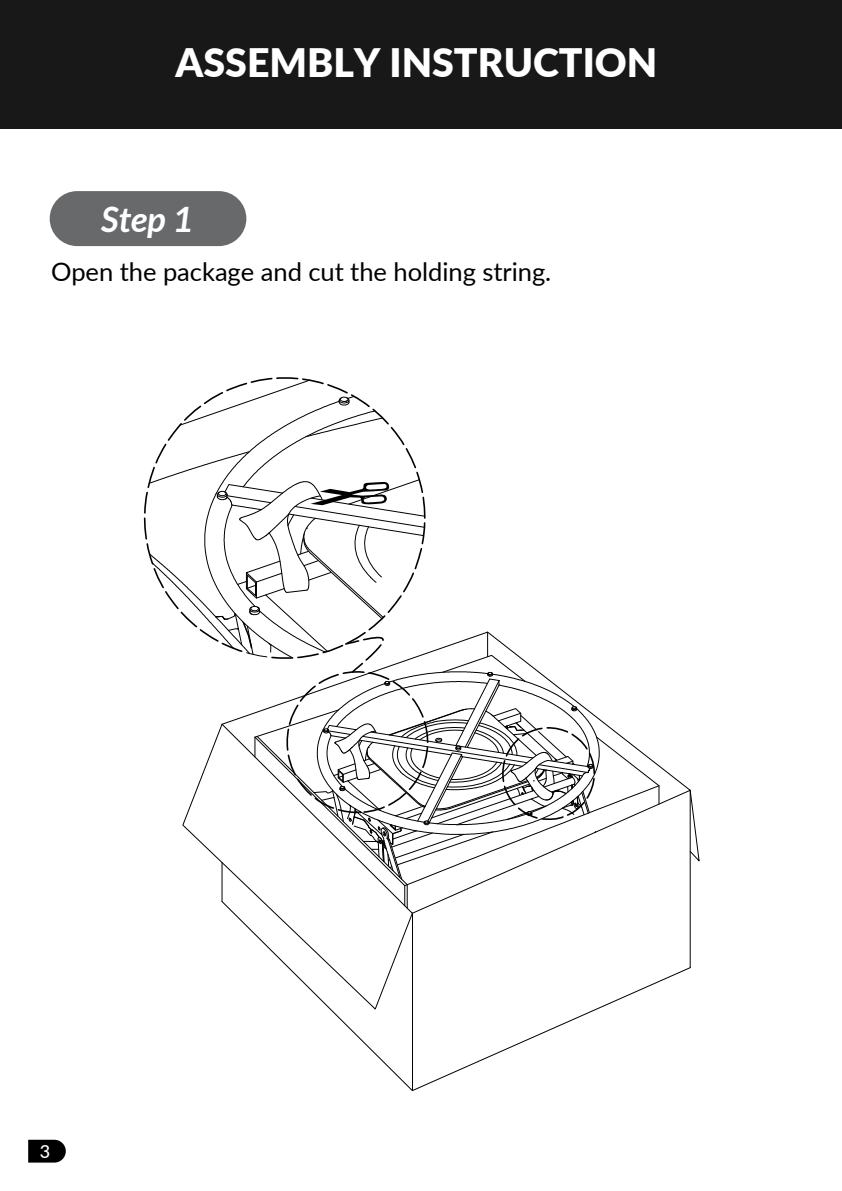
<style>
.page{position:relative;width:842px;height:1191px;background:#fff}
.page>*{position:absolute;margin:0;border:0;box-sizing:border-box;transform-origin:0 0}
.t1{font:900 39.2px "Lato";color:#fff}
.t2{font:italic 700 35px "Lato";color:#fff}
.t3{font:25.6px "Lato";color:#000}
.t4{font:500 18px "Lato";color:#fff}
</style>
<div class="page">
<div style="left:50px;top:191px;width:196px;height:55px;background:#67696b;border-radius:27px"></div>
<div style="left:0;top:0;width:841px;height:129px;background:#181819"></div>
<svg style="left:28px;top:1139px;width:38px;height:23px"></svg>
<svg style="left:143px;top:377px;width:557px;height:714px"></svg>
<h1 class="t1" style="left:176px;top:33px;width:483px">ASSEMBLY INSTRUCTION</h1>
<h2 class="t2" style="left:101px;top:200px;width:93px">Step 1</h2>
<p class="t3" style="left:51px;top:253px;width:502px">Open the package and cut the holding string.</p>
<p class="t4" style="left:40px;top:1138px;width:12px">3</p>
</div>
